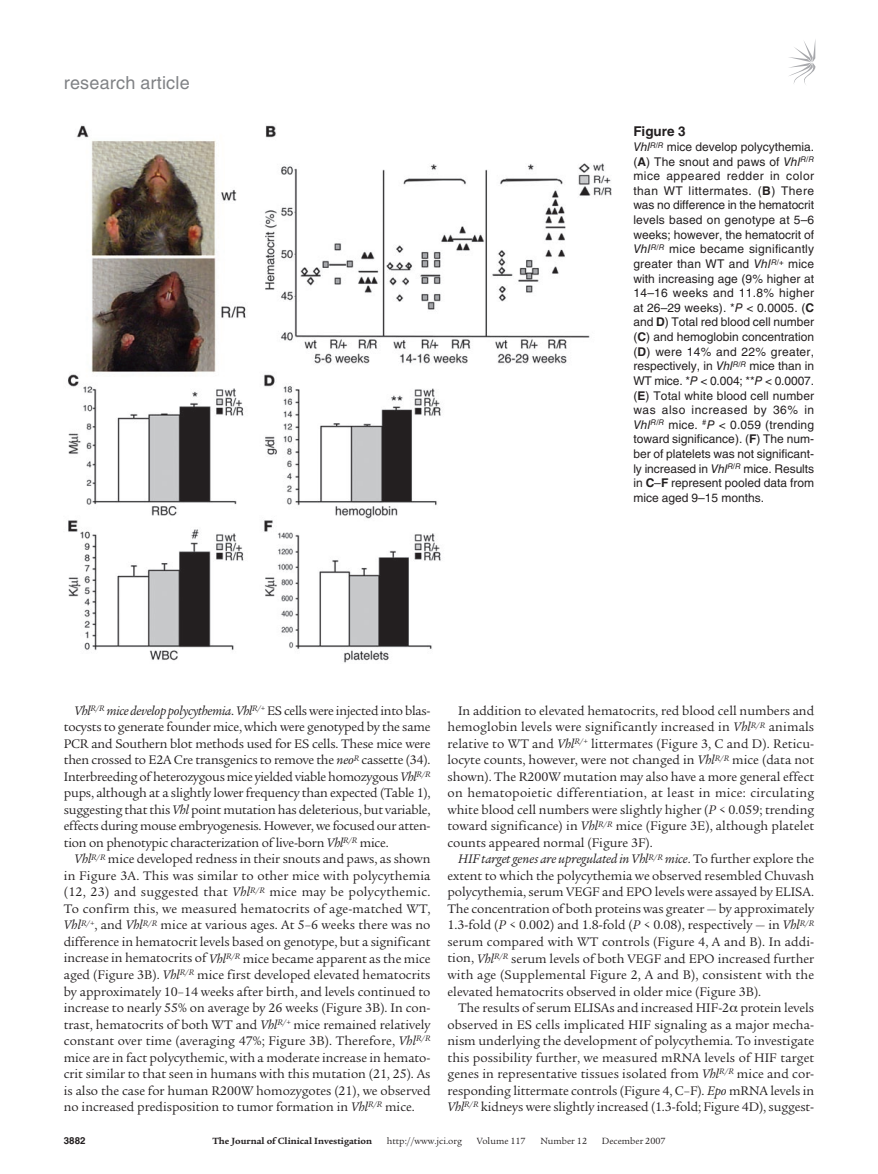
<style>
.page{position:relative;width:878px;height:1174px;background:#fff}
.page>*{position:absolute;margin:0;border:0;box-sizing:border-box;transform-origin:0 0}
.t1{font:18px "Helvetica LT Std";letter-spacing:.01em;color:#808285}
.t2{font:13.5px/16.5px "Legacy Serif Std";color:#231f20;text-align:justify}
.t3{font:700 13.5px "Helvetica LT Std";color:#231f20}
.t4{font:12px/14.7px "Helvetica LT Std";color:#231f20;text-align:justify}
.t5{font:9.75px "Legacy Serif Std";color:#231f20}
.t6{font:700 9.75px "Legacy Serif Std";color:#231f20}
.t7{font:700 9.75px "Helvetica LT Std";color:#231f20}
.s1{font-style:italic}
.s2{font-weight:700}
</style>
<div class="page">
<svg style="left:789px;top:41px;width:26px;height:44px"></svg>
<img style="left:68px;top:125px;width:544px;height:538px">
<h1 class="t1" style="left:64px;top:72px;width:127px">research article</h1>
<p class="t3" style="left:633px;top:123px;width:54px">Figure 3</p>
<p class="t4" style="left:633px;top:139px;width:182px"><span class="s1">Vhl</span><sup>R/R</sup> mice develop polycythemia. (<span class="s2">A</span>) The snout and paws of <span class="s1">Vhl</span><sup>R/R </sup>mice appeared redder in color than WT littermates. (<span class="s2">B</span>) There was no difference in the hematocrit levels based on genotype at 5–6 weeks; however, the hematocrit of <span class="s1">Vhl</span><sup>R/R</sup> mice became significantly greater than WT and <span class="s1">Vhl</span><sup>R/+</sup> mice with increasing age (9% higher at 14–16 weeks and 11.8% higher at 26–29 weeks). *<span class="s1">P</span> &lt; 0.0005. (<span class="s2">C </span>and <span class="s2">D</span>) Total red blood cell number (<span class="s2">C</span>) and hemoglobin concentration (<span class="s2">D</span>) were 14% and 22% greater, respectively, in <span class="s1">Vhl</span><sup>R/R</sup> mice than in WT mice. *<span class="s1">P</span> &lt; 0.004; **<span class="s1">P</span> &lt; 0.0007. (<span class="s2">E</span>) Total white blood cell number was also increased by 36% in <span class="s1">Vhl</span><sup>R/R</sup> mice. <sup>#</sup><span class="s1">P</span> &lt; 0.059 (trending toward significance). (<span class="s2">F</span>) The num&shy;ber of platelets was not significant&shy;ly increased in <span class="s1">Vhl</span><sup>R/R</sup> mice. Results in <span class="s2">C</span>–<span class="s2">F</span> represent pooled data from mice aged 9–15 months.</p>
<p class="t2" style="left:64px;top:702px;width:368px;text-indent:11px"><span class="s1">Vhl</span><sup>R/R</sup> <span class="s1">mice develop polycythemia</span>. <span class="s1">Vhl</span><sup>R/+</sup> ES cells were injected into blas&shy;tocysts to generate founder mice, which were genotyped by the same PCR and Southern blot methods used for ES cells. These mice were then crossed to E2A Cre transgenics to remove the <span class="s1">neo</span><sup>R</sup> cassette (34).<br>Interbreeding of heterozygous mice yielded viable homozygous <span class="s1">Vhl</span><sup>R/R </sup>pups, although at a slightly lower frequency than expected (Table 1), suggesting that this <span class="s1">Vhl</span> point mutation has deleterious, but variable, effects during mouse embryogenesis. However, we focused our atten&shy;tion on phenotypic characterization of live-born <span class="s1">Vhl</span><sup>R/R</sup> mice.</p>
<p class="t2" style="left:64px;top:851px;width:368px;text-indent:11px"><span class="s1">Vhl</span><sup>R/R</sup> mice developed redness in their snouts and paws, as shown in Figure 3A. This was similar to other mice with polycythemia (12, 23) and suggested that <span class="s1">Vhl</span><sup>R/R</sup> mice may be polycythemic.<br>To confirm this, we measured hematocrits of age-matched WT, <span class="s1">Vhl</span><sup>R/+</sup>, and <span class="s1">Vhl</span><sup>R/R</sup> mice at various ages. At 5–6 weeks there was no difference in hematocrit levels based on genotype, but a significant increase in hematocrits of <span class="s1">Vhl</span><sup>R/R</sup> mice became apparent as the mice aged (Figure 3B). <span class="s1">Vhl</span><sup>R/R</sup> mice first developed elevated hematocrits by approximately 10–14 weeks after birth, and levels continued to increase to nearly 55% on average by 26 weeks (Figure 3B). In con&shy;trast, hematocrits of both WT and <span class="s1">Vhl</span><sup>R/+</sup> mice remained relatively constant over time (averaging 47%; Figure 3B). Therefore, <span class="s1">Vhl</span><sup>R/R </sup>mice are in fact polycythemic, with a moderate increase in hemato&shy;crit similar to that seen in humans with this mutation (21, 25). As is also the case for human R200W homozygotes (21), we observed no increased predisposition to tumor formation in <span class="s1">Vhl</span><sup>R/R</sup> mice.</p>
<p class="t2" style="left:447px;top:702px;width:368px;text-indent:11px">In addition to elevated hematocrits, red blood cell numbers and hemoglobin levels were significantly increased in <span class="s1">Vhl</span><sup>R/R</sup> animals relative to WT and <span class="s1">Vhl</span><sup>R/+</sup> littermates (Figure 3, C and D). Reticu&shy;locyte counts, however, were not changed in <span class="s1">Vhl</span><sup>R/R</sup> mice (data not shown). The R200W mutation may also have a more general effect on hematopoietic differentiation, at least in mice: circulating white blood cell numbers were slightly higher (<span class="s1">P</span> &lt; 0.059; trending toward significance) in <span class="s1">Vhl</span><sup>R/R</sup> mice (Figure 3E), although platelet counts appeared normal (Figure 3F).</p>
<p class="t2" style="left:447px;top:851px;width:368px;text-indent:11px"><span class="s1">HIF target genes are upregulated in Vhl</span><sup>R/R</sup> <span class="s1">mice</span>. To further explore the extent to which the polycythemia we observed resembled Chuvash polycythemia, serum VEGF and Epo levels were assayed by ELISA.<br>The concentration of both proteins was greater — by approximately 1.3-fold (<span class="s1">P</span> &lt; 0.002) and 1.8-fold (<span class="s1">P</span> &lt; 0.08), respectively — in <span class="s1">Vhl</span><sup>R/R </sup>serum compared with WT controls (Figure 4, A and B). In addi&shy;tion, <span class="s1">Vhl</span><sup>R/R</sup> serum levels of both VEGF and Epo increased further with age (Supplemental Figure 2, A and B), consistent with the elevated hematocrits observed in older mice (Figure 3B).</p>
<p class="t2" style="left:447px;top:999px;width:368px;text-indent:11px">The results of serum ELISAs and increased HIF-2 protein levels observed in ES cells implicated HIF signaling as a major mecha&shy;nism underlying the development of polycythemia. To investigate this possibility further, we measured mRNA levels of HIF target genes in representative tissues isolated from <span class="s1">Vhl</span><sup>R/R</sup> mice and cor&shy;responding littermate controls (Figure 4, C–F). <span class="s1">Epo</span> mRNA levels in <span class="s1">Vhl</span><sup>R/R</sup> kidneys were slightly increased (1.3-fold; Figure 4D), suggest-</p>
<p class="t7" style="left:64px;top:1134px;width:23px">3882</p>
<p class="t6" style="left:212px;top:1135px;width:161px">The Journal of Clinical Investigation</p>
<p class="t5" style="left:387px;top:1135px;width:77px">http://www.jci.org</p>
<p class="t5" style="left:476px;top:1135px;width:50px">Volume 117</p>
<p class="t5" style="left:540px;top:1135px;width:48px">Number 12</p>
<p class="t5" style="left:601px;top:1135px;width:65px">December 2007</p>
</div>
